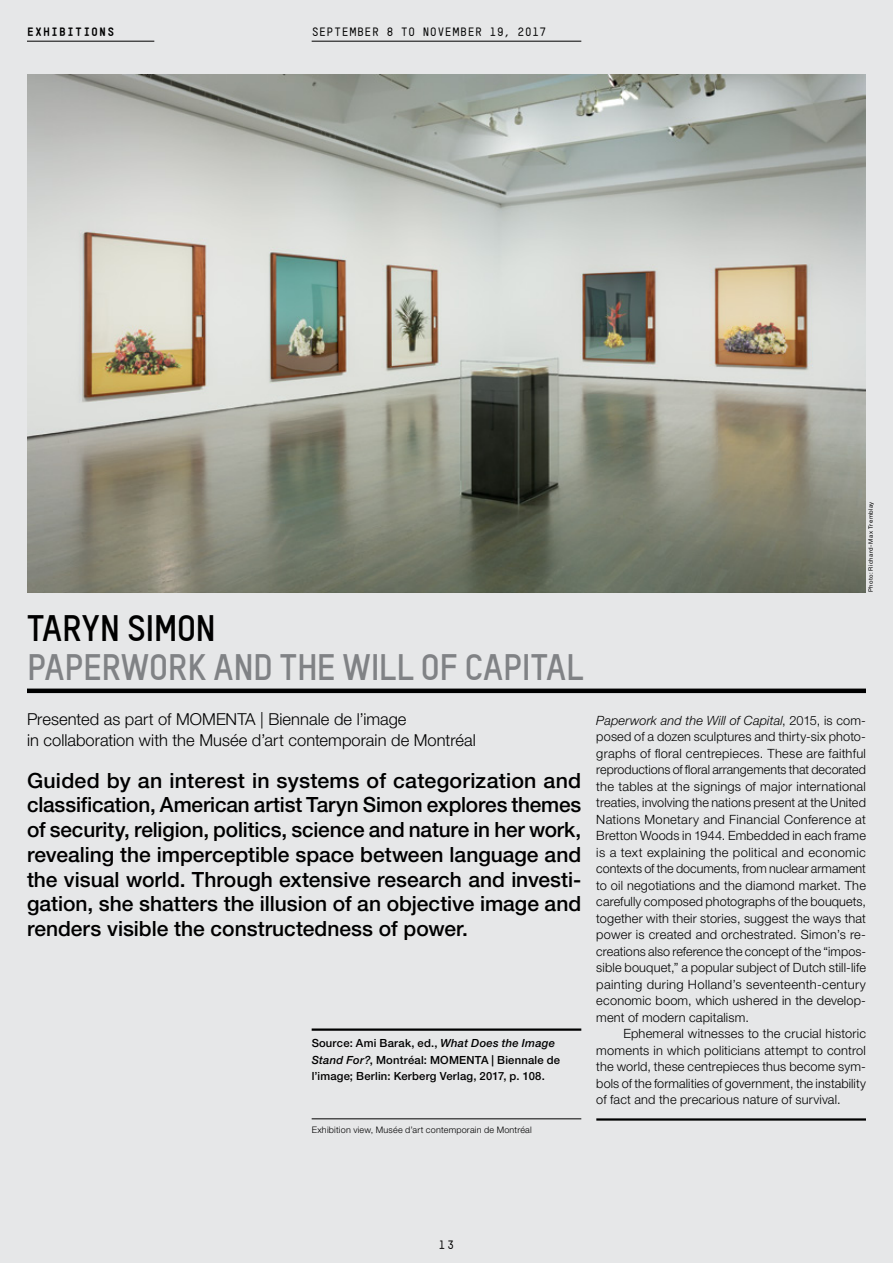
<style>
.page{position:relative;width:893px;height:1263px;background:#e6e7e8}
.page>*{position:absolute;margin:0;border:0;box-sizing:border-box;transform-origin:0 0}
.t1{font:700 36px "TSTAR";letter-spacing:-.015em;color:#808285}
.t2{font:700 36px "TSTAR";letter-spacing:-.025em;color:#000}
.t3{font:500 21px/24.8px "Helvetica Neue LT Pro";color:#000;text-align:justify}
.t4{font:300 16.5px/21px "Helvetica Neue LT Pro";letter-spacing:.005em;color:#000}
.t5{font:300 12.75px/16.5px "Helvetica Neue LT Pro";letter-spacing:.015em;color:#000;text-align:justify}
.t6{font:700 12px "TSTAR Mono Round";letter-spacing:.02em;color:#000}
.t7{font:900 12px "TSTAR Mono Round";letter-spacing:.075em;color:#000}
.t8{font:500 11.25px/16.5px "Helvetica Neue LT Pro";letter-spacing:.02em;color:#000}
.t9{font:300 9px "Helvetica Neue LT Pro";letter-spacing:.025em;color:#000}
.t10{font:6px "Helvetica Neue LT Pro";letter-spacing:.07em;color:#000}
.s1{font-style:italic}
</style>
<div class="page">
<img style="left:27px;top:74px;width:839px;height:518px">
<div style="left:27px;top:688px;width:839px;height:5px;background:#000"></div>
<hr style="left:312px;top:41px;width:269px;height:1px;background:#000">
<hr style="left:596px;top:1118px;width:270px;height:2px;background:#000">
<hr style="left:312px;top:1028px;width:269px;height:3px;background:#000">
<hr style="left:312px;top:1118px;width:269px;height:1px;background:#000">
<hr style="left:27px;top:41px;width:127px;height:1px;background:#000">
<p class="t7" style="left:27px;top:25px;width:89px">EXHIBITIONS</p>
<p class="t6" style="left:312px;top:25px;width:236px">SEPTEMBER 8 TO NOVEMBER 19, 2017</p>
<h1 class="t2" style="left:27px;top:605px;width:191px">TARYN SIMON</h1>
<h1 class="t1" style="left:27px;top:644px;width:558px">PAPERWORK AND THE WILL OF CAPITAL</h1>
<p class="t4" style="left:27px;top:708px;width:450px">Presented as part of MOMENTA | Biennale de l’image<br>in collaboration with the Musée d’art contemporain de Montréal</p>
<p class="t3" style="left:27px;top:767px;width:556px">Guided by an interest in systems of categorization and classification, American artist Taryn Simon explores themes of security, religion, politics, science and nature in her work, revealing the imperceptible space between language and the visual world. Through extensive research and investi&shy;gation, she shatters the illusion of an objective image and renders visible the constructedness of power.</p>
<p class="t8" style="left:312px;top:1035px;width:250px">Source: Ami Barak, ed., <span class="s1">What Does the Image<br>Stand For?</span>, Montréal: MOMENTA | Biennale de l’image; Berlin: Kerberg Verlag, 2017, p. 108.</p>
<p class="t9" style="left:312px;top:1124px;width:222px">Exhibition view, Musée d’art contemporain de Montréal</p>
<p class="t10" style="left:867px;top:592px;width:92px;rotate:-90deg">Photo: Richard-Max Tremblay</p>
<p class="t5" style="left:596px;top:711px;width:271px"><span class="s1">Paperwork and the Will of Capital</span>, 2015, is com&shy;posed of a dozen sculptures and thirty-six photo&shy;graphs of floral centrepieces. These are faithful reproductions of floral arrangements that decorated the tables at the signings of major international treaties, involving the nations present at the United Nations Monetary and Financial Conference at Bretton Woods in 1944. Embedded in each frame is a text explaining the political and economic contexts of the documents, from nuclear armament to oil negotiations and the diamond market. The carefully composed photographs of the bouquets, together with their stories, suggest the ways that power is created and orchestrated. Simon’s re&shy;creations also reference the concept of the “impos&shy;sible bouquet,” a popular subject of Dutch still-life painting during Holland’s seventeenth-century economic boom, which ushered in the develop&shy;ment of modern capitalism.</p>
<p class="t5" style="left:596px;top:1025px;width:271px;text-indent:27px">Ephemeral witnesses to the crucial historic moments in which politicians attempt to control the world, these centrepieces thus become sym&shy;bols of the formalities of government, the instability of fact and the precarious nature of survival.</p>
<p class="t6" style="left:439px;top:1238px;width:17px">13</p>
</div>
